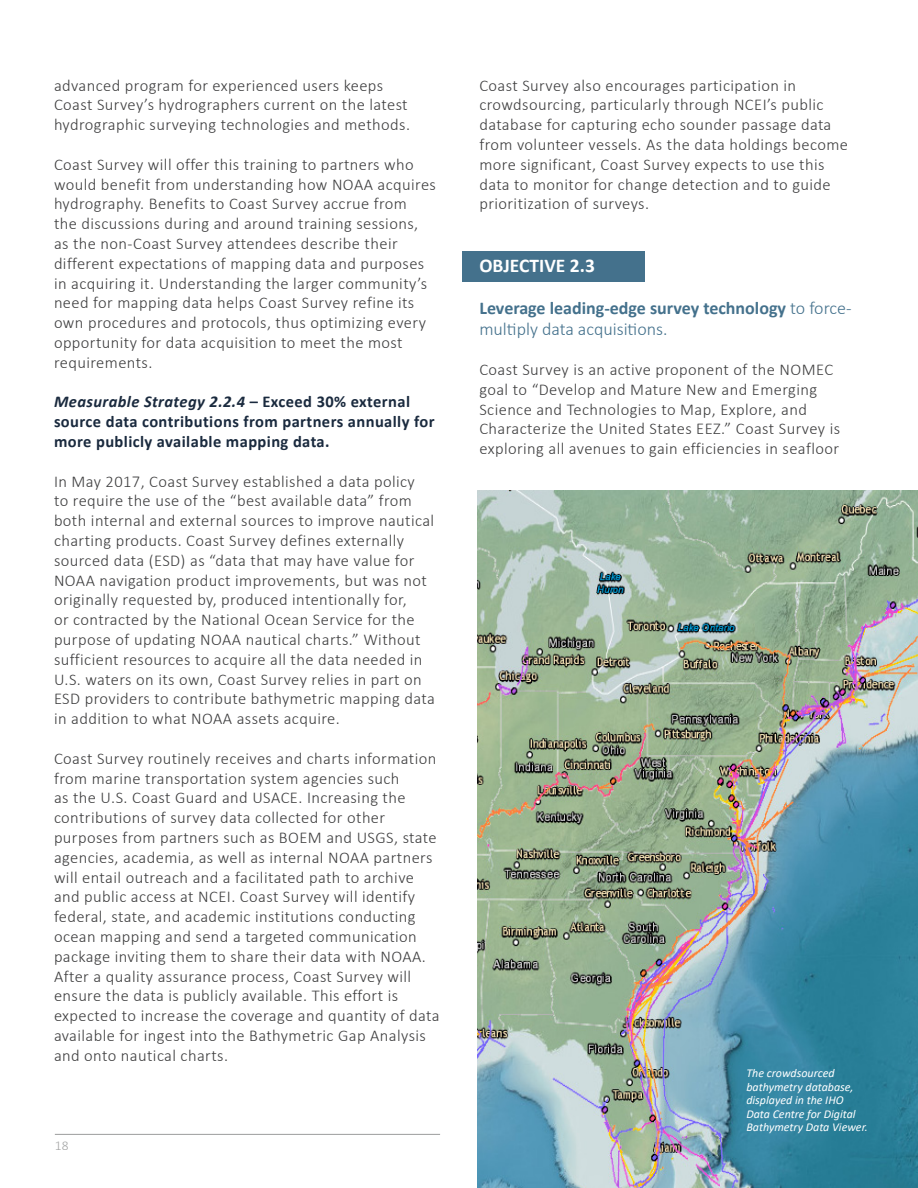
<style>
.page{position:relative;width:918px;height:1188px;background:#fff}
.page>*{position:absolute;margin:0;border:0;box-sizing:border-box;transform-origin:0 0}
.t1{font:700 19.5px "Calibri";color:#fff}
.t2{font:700 18px/21.6px "Calibri";color:#44718c}
.t3{font:300 16.5px/19.8px "Calibri";letter-spacing:.025em;color:#3e3e3f}
.t4{font:700 16.5px/19.8px "Calibri";letter-spacing:.025em;color:#1a2a3e}
.t5{font:300 13.5px "Calibri";color:#a4a5a5}
.t6{font:italic 12px/13.5px "Calibri";color:#fff}
.s1{font-style:italic}
.s2{font-weight:300}
</style>
<div class="page">
<div style="left:462px;top:251px;width:182px;height:31px;background:#44718c"></div>
<img style="left:478px;top:490px;width:440px;height:698px">
<hr style="left:55px;top:1134px;width:385px;height:1px;background:#9b9d9d">
<p class="t3" style="left:54px;top:75px;width:358px">advanced program for experienced users keeps<br>Coast Survey’s hydrographers current on the latest hydrographic surveying technologies and methods.</p>
<p class="t3" style="left:54px;top:154px;width:384px">Coast Survey will offer this training to partners who would benefit from understanding how NOAA acquires hydrography. Benefits to Coast Survey accrue from<br>the discussions during and around training sessions, as the non-Coast Survey attendees describe their different expectations of mapping data and purposes in acquiring it. Understanding the larger community’s need for mapping data helps Coast Survey refine its own procedures and protocols, thus optimizing every opportunity for data acquisition to meet the most requirements.</p>
<p class="t4" style="left:54px;top:392px;width:382px"><span class="s1">Measurable Strategy 2.2.4</span> – Exceed 30% external source data contributions from partners annually for more publicly available mapping data.</p>
<p class="t3" style="left:54px;top:471px;width:382px">In May 2017, Coast Survey established a data policy<br>to require the use of the “best available data” from both internal and external sources to improve nautical charting products. Coast Survey defines externally sourced data (ESD) as “data that may have value for NOAA navigation product improvements, but was not originally requested by, produced intentionally for,<br>or contracted by the National Ocean Service for the purpose of updating NOAA nautical charts.” Without sufficient resources to acquire all the data needed in U.S. waters on its own, Coast Survey relies in part on ESD providers to contribute bathymetric mapping data in addition to what NOAA assets acquire.</p>
<p class="t3" style="left:54px;top:748px;width:387px">Coast Survey routinely receives and charts information from marine transportation system agencies such<br>as the U.S. Coast Guard and USACE. Increasing the contributions of survey data collected for other purposes from partners such as BOEM and USGS, state agencies, academia, as well as internal NOAA partners will entail outreach and a facilitated path to archive and public access at NCEI. Coast Survey will identify federal, state, and academic institutions conducting ocean mapping and send a targeted communication package inviting them to share their data with NOAA.<br>After a quality assurance process, Coast Survey will ensure the data is publicly available. This effort is expected to increase the coverage and quantity of data available for ingest into the Bathymetric Gap Analysis and onto nautical charts.</p>
<p class="t5" style="left:55px;top:1137px;width:15px">18</p>
<p class="t3" style="left:479px;top:75px;width:370px">Coast Survey also encourages participation in crowdsourcing, particularly through NCEI’s public database for capturing echo sounder passage data from volunteer vessels. As the data holdings become more significant, Coast Survey expects to use this data to monitor for change detection and to guide prioritization of surveys.</p>
<p class="t1" style="left:479px;top:252px;width:117px">OBJECTIVE 2.3</p>
<p class="t2" style="left:479px;top:297px;width:374px">Leverage leading-edge survey technology <span class="s2">to force&shy;multiply data acquisitions.</span></p>
<p class="t3" style="left:479px;top:360px;width:362px">Coast Survey is an active proponent of the NOMEC goal to “Develop and Mature New and Emerging Science and Technologies to Map, Explore, and Characterize the United States EEZ.” Coast Survey is exploring all avenues to gain efficiencies in seafloor</p>
<p class="t6" style="left:746px;top:1066px;width:123px">The crowdsourced bathymetry database, displayed in the IHO<br>Data Centre for Digital<br>Bathymetry Data Viewer.</p>
</div>
